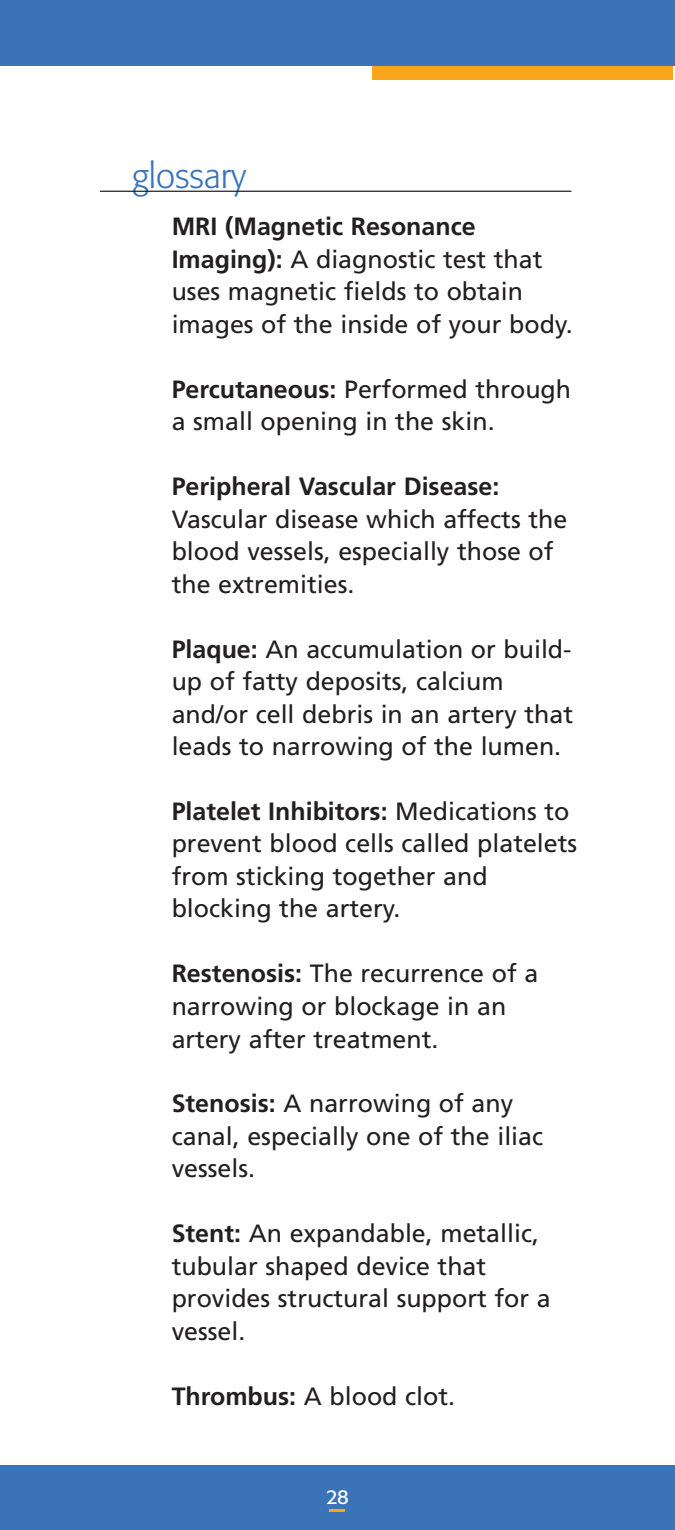
<style>
.page{position:relative;width:675px;height:1530px;background:#fff}
.page>*{position:absolute;margin:0;border:0;box-sizing:border-box;transform-origin:0 0}
.t1{font:300 35px "Formata";color:#3b73b9}
.t2{font:25px/32.5px "Frutiger";color:#231f20}
.t3{font:700 25px "Frutiger";color:#231f20}
.t4{font:20px "Formata";color:#fff}
.s1{font-weight:700}
</style>
<div class="page">
<div style="left:372px;top:0;width:301px;height:79px;background:#faa61a"></div>
<div style="left:0;top:1465px;width:675px;height:65px;background:#3b73b9"></div>
<div style="left:0;top:0;width:675px;height:66px;background:#3b73b9"></div>
<hr style="left:100px;top:191px;width:471px;height:1px;background:#231f20">
<svg style="left:329px;top:1510px;width:16px;height:2px"></svg>
<h1 class="t1" style="left:132px;top:160px;width:116px">glossary</h1>
<p class="t2" style="left:172px;top:212px;width:402px"><span class="s1">MRI (Magnetic Resonance<br>Imaging):</span> A diagnostic test that uses magnetic fields to obtain images of the inside of your body.</p>
<p class="t2" style="left:172px;top:374px;width:401px"><span class="s1">Percutaneous:</span> Performed through a small opening in the skin.</p>
<p class="t3" style="left:172px;top:476px;width:329px">Peripheral Vascular Disease:</p>
<p class="t2" style="left:172px;top:504px;width:397px">Vascular disease which affects the blood vessels, especially those of the extremities.</p>
<p class="t2" style="left:172px;top:634px;width:403px"><span class="s1">Plaque:</span> An accumulation or build&shy;up of fatty deposits, calcium and/or cell debris in an artery that leads to narrowing of the lumen.</p>
<p class="t2" style="left:172px;top:797px;width:407px"><span class="s1">Platelet Inhibitors:</span> Medications to prevent blood cells called platelets from sticking together and blocking the artery.</p>
<p class="t2" style="left:172px;top:959px;width:368px"><span class="s1">Restenosis:</span> The recurrence of a narrowing or blockage in an artery after treatment.</p>
<p class="t2" style="left:172px;top:1089px;width:373px"><span class="s1">Stenosis:</span> A narrowing of any canal, especially one of the iliac vessels.</p>
<p class="t2" style="left:172px;top:1219px;width:381px"><span class="s1">Stent:</span> An expandable, metallic, tubular shaped device that provides structural support for a vessel.</p>
<p class="t2" style="left:172px;top:1382px;width:285px"><span class="s1">Thrombus:</span> A blood clot.</p>
<p class="t4" style="left:326px;top:1488px;width:24px">28</p>
</div>
